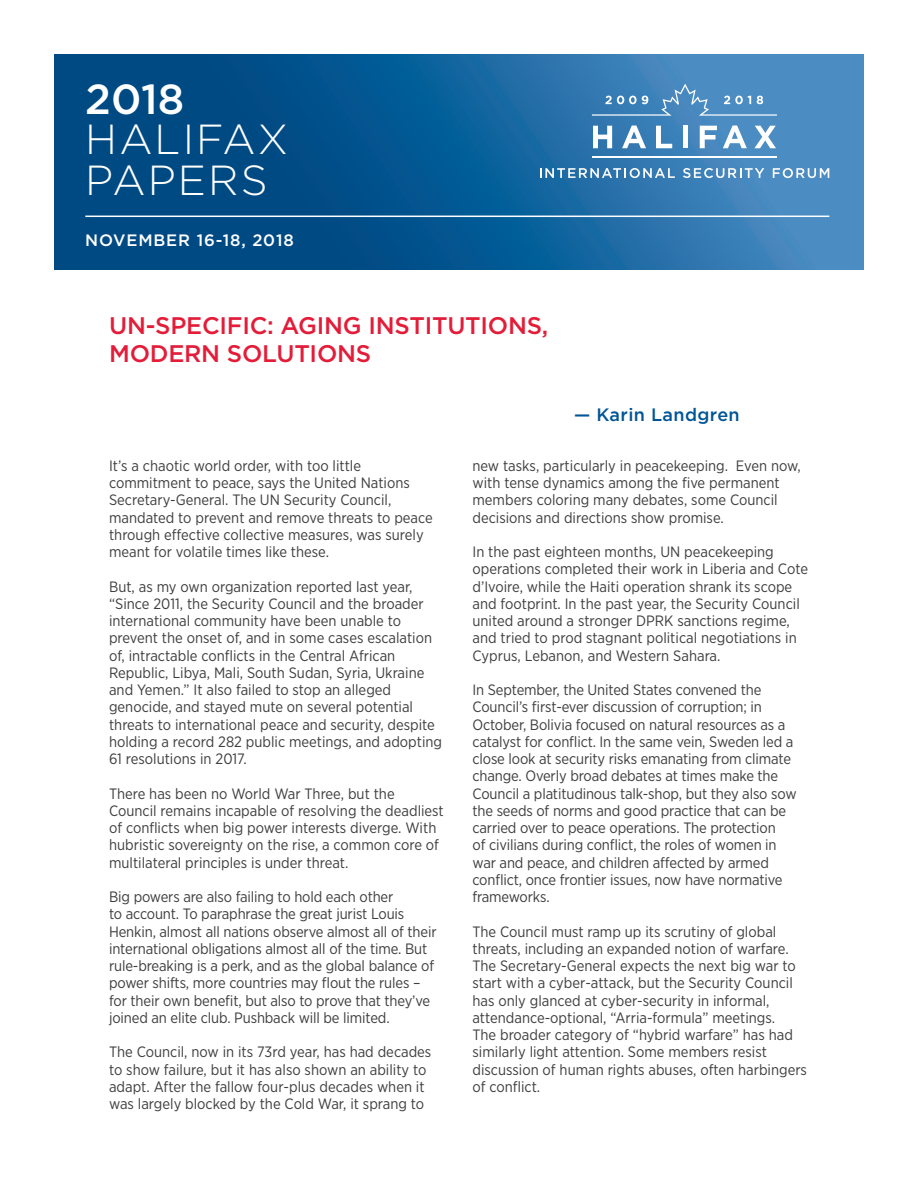
<style>
.page{position:relative;width:918px;height:1188px;background:#fff}
.page>*{position:absolute;margin:0;border:0;box-sizing:border-box;transform-origin:0 0}
.t1{font:300 42px "Gotham";letter-spacing:.05em;color:#fff}
.t2{font:500 42px "Gotham";color:#fff}
.t3{font:500 24px "Gotham";letter-spacing:-.01em;color:#e31d39}
.t4{font:500 18px "Gotham";letter-spacing:.02em;color:#005595}
.t5{font:500 16.5px "Gotham";letter-spacing:.05em;color:#fff}
.t6{font:15px/17.2px "Gotham Narrow";color:#3e3e3f}
</style>
<div class="page">
<svg style="left:54px;top:54px;width:810px;height:216px;background:#17629b"></svg>
<hr style="left:85px;top:216px;width:744px;height:1px;background:#fff">
<svg style="left:593px;top:126px;width:19px;height:22px"></svg>
<svg style="left:622px;top:126px;width:24px;height:22px"></svg>
<svg style="left:656px;top:126px;width:16px;height:22px"></svg>
<div style="left:683px;top:126px;width:5px;height:22px;background:#fff"></div>
<svg style="left:700px;top:126px;width:17px;height:22px"></svg>
<svg style="left:723px;top:126px;width:24px;height:22px"></svg>
<svg style="left:754px;top:126px;width:22px;height:22px"></svg>
<svg style="left:540px;top:168px;width:135px;height:10px"></svg>
<svg style="left:683px;top:168px;width:81px;height:10px"></svg>
<svg style="left:773px;top:168px;width:56px;height:10px"></svg>
<hr style="left:592px;top:157px;width:185px;height:1px;background:#fff">
<svg style="left:592px;top:84px;width:185px;height:32px;background:#5692c3"></svg>
<p class="t2" style="left:85px;top:75px;width:101px">2018</p>
<p class="t1" style="left:85px;top:116px;width:204px">HALIFAX</p>
<p class="t1" style="left:85px;top:157px;width:184px">PAPERS</p>
<p class="t5" style="left:85px;top:231px;width:210px">NOVEMBER 16-18, 2018</p>
<p class="t3" style="left:109px;top:312px;width:441px">UN-SPECIFIC: AGING INSTITUTIONS,</p>
<p class="t3" style="left:109px;top:340px;width:264px">MODERN SOLUTIONS</p>
<p class="t4" style="left:574px;top:405px;width:167px">— Karin Landgren</p>
<p class="t6" style="left:109px;top:457px;width:325px">It’s a chaotic world order, with too little commitment to peace, says the United Nations Secretary-General. The UN Security Council, mandated to prevent and remove threats to peace through effective collective measures, was surely meant for volatile times like these.</p>
<p class="t6" style="left:109px;top:578px;width:335px">But, as my own organization reported last year, “Since 2011, the Security Council and the broader international community have been unable to prevent the onset of, and in some cases escalation of, intractable conflicts in the Central African Republic, Libya, Mali, South Sudan, Syria, Ukraine and Yemen.” It also failed to stop an alleged genocide, and stayed mute on several potential threats to international peace and security, despite holding a record 282 public meetings, and adopting 61 resolutions in 2017.</p>
<p class="t6" style="left:109px;top:785px;width:336px">There has been no World War Three, but the Council remains incapable of resolving the deadliest of conflicts when big power interests diverge. With hubristic sovereignty on the rise, a common core of multilateral principles is under threat.</p>
<p class="t6" style="left:109px;top:888px;width:329px">Big powers are also failing to hold each other<br>to account. To paraphrase the great jurist Louis Henkin, almost all nations observe almost all of their international obligations almost all of the time. But rule-breaking is a perk, and as the global balance of power shifts, more countries may flout the rules – for their own benefit, but also to prove that they’ve joined an elite club. Pushback will be limited.</p>
<p class="t6" style="left:109px;top:1043px;width:324px">The Council, now in its 73rd year, has had decades to show failure, but it has also shown an ability to adapt. After the fallow four-plus decades when it was largely blocked by the Cold War, it sprang to</p>
<p class="t6" style="left:472px;top:457px;width:330px">new tasks, particularly in peacekeeping. Even now, with tense dynamics among the five permanent members coloring many debates, some Council decisions and directions show promise.</p>
<p class="t6" style="left:472px;top:543px;width:337px">In the past eighteen months, UN peacekeeping operations completed their work in Liberia and Cote d’Ivoire, while the Haiti operation shrank its scope and footprint. In the past year, the Security Council united around a stronger DPRK sanctions regime, and tried to prod stagnant political negotiations in Cyprus, Lebanon, and Western Sahara.</p>
<p class="t6" style="left:472px;top:681px;width:326px">In September, the United States convened the Council’s first-ever discussion of corruption; in October, Bolivia focused on natural resources as a catalyst for conflict. In the same vein, Sweden led a close look at security risks emanating from climate change. Overly broad debates at times make the Council a platitudinous talk-shop, but they also sow the seeds of norms and good practice that can be carried over to peace operations. The protection<br>of civilians during conflict, the roles of women in war and peace, and children affected by armed conflict, once frontier issues, now have normative frameworks.</p>
<p class="t6" style="left:472px;top:923px;width:336px">The Council must ramp up its scrutiny of global threats, including an expanded notion of warfare.<br>The Secretary-General expects the next big war to start with a cyber-attack, but the Security Council has only glanced at cyber-security in informal, attendance-optional, “Arria-formula” meetings.<br>The broader category of “hybrid warfare” has had similarly light attention. Some members resist discussion of human rights abuses, often harbingers of conflict.</p>
</div>
